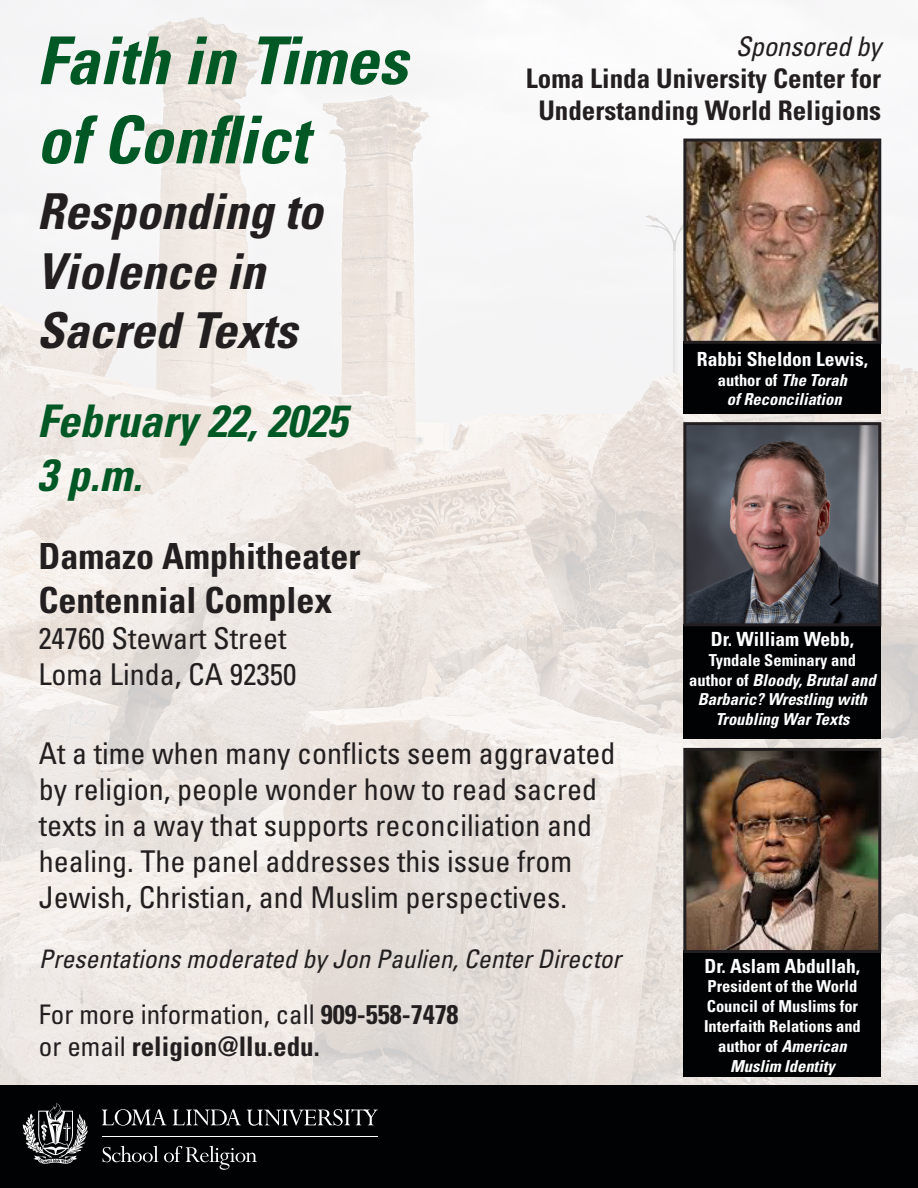
<style>
.page{position:relative;width:918px;height:1188px;background:#fff}
.page>*{position:absolute;margin:0;border:0;box-sizing:border-box;transform-origin:0 0}
.t1{font:italic 700 condensed 66px/79.2px "Univers LT Std";color:#005824}
.t2{font:italic 700 condensed 49.5px/59.4px "Univers LT Std";color:#231f20}
.t3{font:italic 700 condensed 45px "Univers LT Std";color:#005824}
.t4{font:700 condensed 36px "Univers LT Std";color:#231f20}
.t5{font:condensed 30px/36px "Univers LT Std";color:#231f20}
.t6{font:700 condensed 27px/32.4px "Univers LT Std";color:#231f20;text-align:right}
.t7{font:condensed 27px/32.4px "Univers LT Std";color:#231f20}
.t8{font:italic condensed 25.5px "Univers LT Std";color:#231f20}
.t9{font:700 condensed 19.5px "Univers LT Std";color:#fff}
.t10{font:italic 700 condensed 16.5px/19.8px "Univers LT Std";color:#fff;text-align:center}
.t11{font:700 condensed 16.5px/19.8px "Univers LT Std";color:#fff;text-align:center}
.s1{font-weight:400;font-style:italic}
.s2{font-style:normal}
.s3{font-weight:700}
.s4{font-style:italic}
</style>
<div class="page">
<img style="left:0;top:0;width:918px;height:1085px">
<div style="left:0;top:1085px;width:918px;height:103px;background:#010203"></div>
<svg style="left:23px;top:1103px;width:355px;height:67px"></svg>
<div style="left:683px;top:950px;width:198px;height:127px;background:#010203"></div>
<div style="left:683px;top:341px;width:198px;height:73px;background:#010203"></div>
<img style="left:687px;top:752px;width:190px;height:197px">
<div style="left:683px;top:748px;width:198px;height:205px;border:3px solid #231f20"></div>
<img style="left:687px;top:143px;width:190px;height:197px">
<div style="left:683px;top:139px;width:198px;height:205px;border:3px solid #231f20"></div>
<div style="left:683px;top:624px;width:198px;height:115px;background:#010203"></div>
<img style="left:687px;top:426px;width:190px;height:196px">
<div style="left:683px;top:422px;width:198px;height:204px;border:3px solid #231f20"></div>
<p class="t1" style="left:37px;top:21px;width:372px">Faith in Times of Conflict</p>
<p class="t2" style="left:37px;top:182px;width:288px">Responding to<br>Violence in<br>Sacred Texts</p>
<p class="t3" style="left:37px;top:393px;width:311px">February 22, 2025</p>
<p class="t3" style="left:37px;top:447px;width:106px">3 p.m.</p>
<p class="t4" style="left:38px;top:534px;width:323px">Damazo Amphitheater</p>
<p class="t4" style="left:38px;top:578px;width:296px">Centennial Complex</p>
<p class="t5" style="left:38px;top:619px;width:250px">24760 Stewart Street</p>
<p class="t5" style="left:38px;top:655px;width:260px">Loma Linda, CA 92350</p>
<p class="t6" style="left:526px;top:30px;width:357px"><span class="s1">Sponsored by<br></span>Loma Linda University Center for<br>Understanding World Religions</p>
<p class="t9" style="left:697px;top:347px;width:173px">Rabbi Sheldon Lewis,</p>
<p class="t10" style="left:718px;top:370px;width:130px"><span class="s2">author of</span> The Torah of Reconciliation</p>
<p class="t9" style="left:711px;top:627px;width:145px">Dr. William Webb,</p>
<p class="t10" style="left:689px;top:650px;width:188px"><span class="s2">Tyndale Seminary and author of</span> Bloody, Brutal and<br>Barbaric? Wrestling with<br>Troubling War Texts</p>
<p class="t5" style="left:39px;top:735px;width:578px">At a time when many conflicts seem aggravated by religion, people wonder how to read sacred texts in a way that supports reconciliation and healing. The panel addresses this issue from Jewish, Christian, and Muslim perspectives.</p>
<p class="t8" style="left:39px;top:942px;width:584px">Presentations moderated by Jon Paulien, Center Director</p>
<p class="t7" style="left:39px;top:998px;width:421px">For more information, call <span class="s3">909-558-7478 </span>or email <span class="s3">religion@llu.edu.</span></p>
<p class="t9" style="left:705px;top:954px;width:157px">Dr. Aslam Abdullah,</p>
<p class="t11" style="left:704px;top:977px;width:158px">President of the World<br>Council of Muslims for<br>Interfaith Relations and author of <span class="s4">American<br>Muslim Identity</span></p>
</div>
